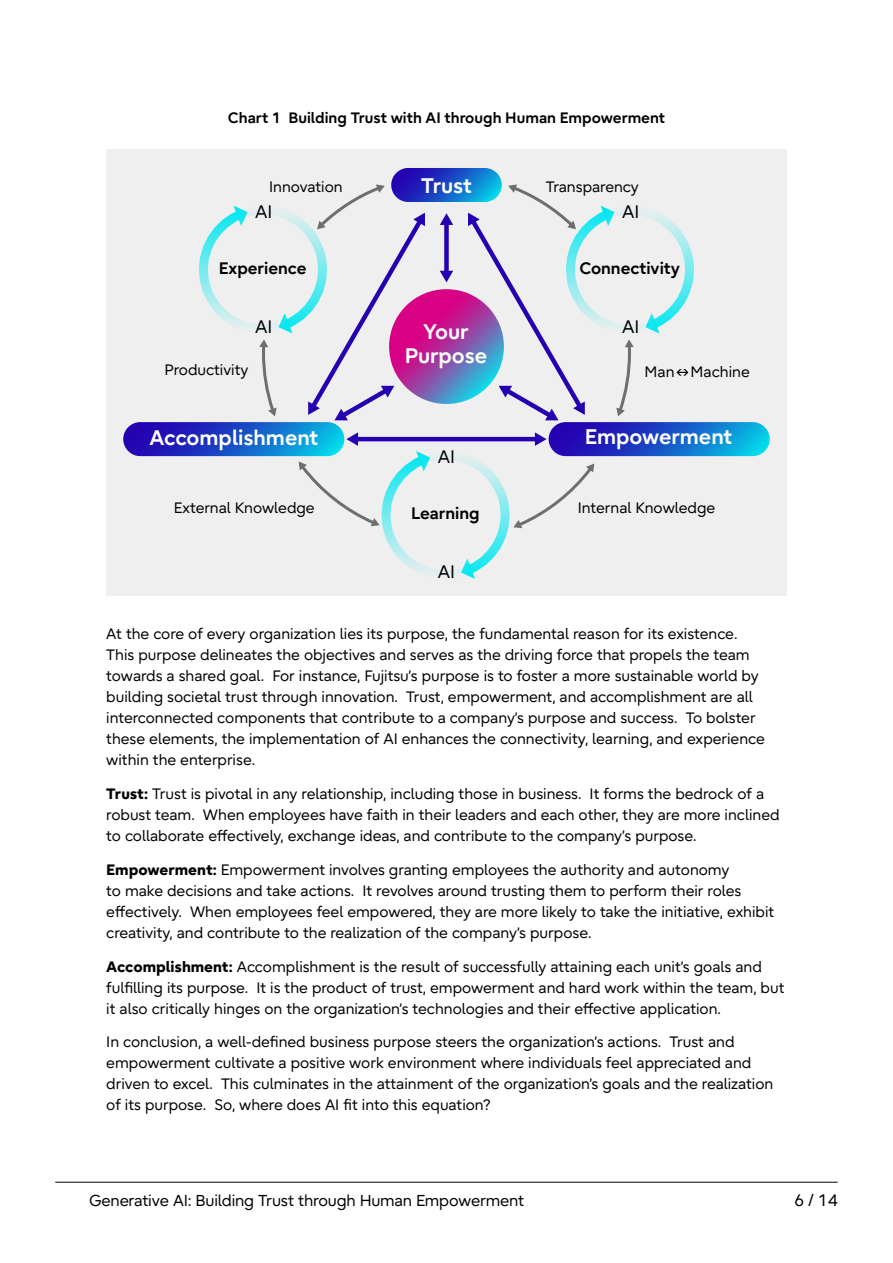
<style>
.page{position:relative;width:893px;height:1263px;background:#fff}
.page>*{position:absolute;margin:0;border:0;box-sizing:border-box;transform-origin:0 0}
.t1{font:700 21px/24px "Fujitsu Infinity Pro";color:#fff;text-align:center}
.t2{font:18px "Fujitsu Infinity Pro";color:#000}
.t3{font:700 16.5px "Fujitsu Infinity Pro";color:#000}
.t4{font:16.5px "Fujitsu Infinity Pro";color:#000}
.t5{font:15.75px "Fujitsu Infinity Pro";letter-spacing:-.015em;color:#000}
.t6{font:15px/21px "Fujitsu Infinity Pro";color:#000}
.t7{font:700 15px "Fujitsu Infinity Pro";color:#000}
.s1{font-weight:800}
</style>
<div class="page">
<hr style="left:55px;top:1182px;width:783px;height:1px;background:#000">
<div style="left:106px;top:149px;width:681px;height:446px;background:#efefef"></div>
<svg style="left:389px;top:289px;width:115px;height:115px;background:#9f3da0"></svg>
<svg style="left:123px;top:422px;width:221px;height:34px;background:#1a44c2"></svg>
<svg style="left:549px;top:422px;width:221px;height:34px;background:#1661ca"></svg>
<div style="left:444px;top:223px;width:5px;height:50px;background:#2400b0"></div>
<svg style="left:440px;top:271px;width:13px;height:11px"></svg>
<svg style="left:440px;top:213px;width:13px;height:12px"></svg>
<svg style="left:391px;top:168px;width:111px;height:34px;background:#194ac4"></svg>
<svg style="left:198px;top:184px;width:228px;height:237px"></svg>
<svg style="left:298px;top:432px;width:297px;height:147px"></svg>
<svg style="left:467px;top:184px;width:228px;height:237px"></svg>
<p class="t7" style="left:228px;top:108px;width:439px">Chart 1 Building Trust with AI through Human Empowerment</p>
<h1 class="t1" style="left:421px;top:173px;width:52px">Trust</h1>
<p class="t6" style="left:269px;top:176px;width:75px">Innovation</p>
<p class="t6" style="left:546px;top:176px;width:95px">Transparency</p>
<p class="t2" style="left:255px;top:200px;width:19px">AI</p>
<p class="t2" style="left:622px;top:200px;width:19px">AI</p>
<p class="t3" style="left:219px;top:257px;width:89px">Experience</p>
<p class="t3" style="left:579px;top:257px;width:102px">Connectivity</p>
<p class="t2" style="left:255px;top:315px;width:19px">AI</p>
<p class="t6" style="left:165px;top:359px;width:85px">Productivity</p>
<h1 class="t1" style="left:405px;top:320px;width:84px">Your<br>Purpose</h1>
<p class="t2" style="left:622px;top:315px;width:19px">AI</p>
<p class="t6" style="left:645px;top:361px;width:107px">Man Machine</p>
<h1 class="t1" style="left:150px;top:425px;width:170px">Accomplishment</h1>
<h1 class="t1" style="left:585px;top:424px;width:149px">Empowerment</h1>
<p class="t2" style="left:438px;top:445px;width:19px">AI</p>
<p class="t6" style="left:174px;top:497px;width:142px">External Knowledge</p>
<p class="t6" style="left:578px;top:497px;width:139px">Internal Knowledge</p>
<p class="t3" style="left:411px;top:502px;width:70px">Learning</p>
<p class="t2" style="left:438px;top:560px;width:19px">AI</p>
<p class="t6" style="left:106px;top:623px;width:660px">At the core of every organization lies its purpose, the fundamental reason for its existence.<br>This purpose delineates the objectives and serves as the driving force that propels the team towards a shared goal. For instance, Fujitsu’s purpose is to foster a more sustainable world by building societal trust through innovation. Trust, empowerment, and accomplishment are all interconnected components that contribute to a company’s purpose and success. To bolster these elements, the implementation of AI enhances the connectivity, learning, and experience within the enterprise.</p>
<p class="t6" style="left:106px;top:783px;width:675px"><span class="s1">Trust:</span> Trust is pivotal in any relationship, including those in business. It forms the bedrock of a robust team. When employees have faith in their leaders and each other, they are more inclined to collaborate effectively, exchange ideas, and contribute to the company’s purpose.</p>
<p class="t6" style="left:106px;top:859px;width:669px"><span class="s1">Empowerment:</span> Empowerment involves granting employees the authority and autonomy<br>to make decisions and take actions. It revolves around trusting them to perform their roles effectively. When employees feel empowered, they are more likely to take the initiative, exhibit creativity, and contribute to the realization of the company’s purpose.</p>
<p class="t6" style="left:106px;top:956px;width:680px"><span class="s1">Accomplishment:</span> Accomplishment is the result of successfully attaining each unit’s goals and fulfilling its purpose. It is the product of trust, empowerment and hard work within the team, but it also critically hinges on the organization’s technologies and their effective application.</p>
<p class="t6" style="left:106px;top:1031px;width:669px">In conclusion, a well-defined business purpose steers the organization’s actions. Trust and empowerment cultivate a positive work environment where individuals feel appreciated and driven to excel. This culminates in the attainment of the organization’s goals and the realization of its purpose. So, where does AI fit into this equation?</p>
<p class="t5" style="left:89px;top:1191px;width:436px">Generative AI: Building Trust through Human Empowerment</p>
<p class="t4" style="left:794px;top:1190px;width:45px">6 / 14</p>
</div>
